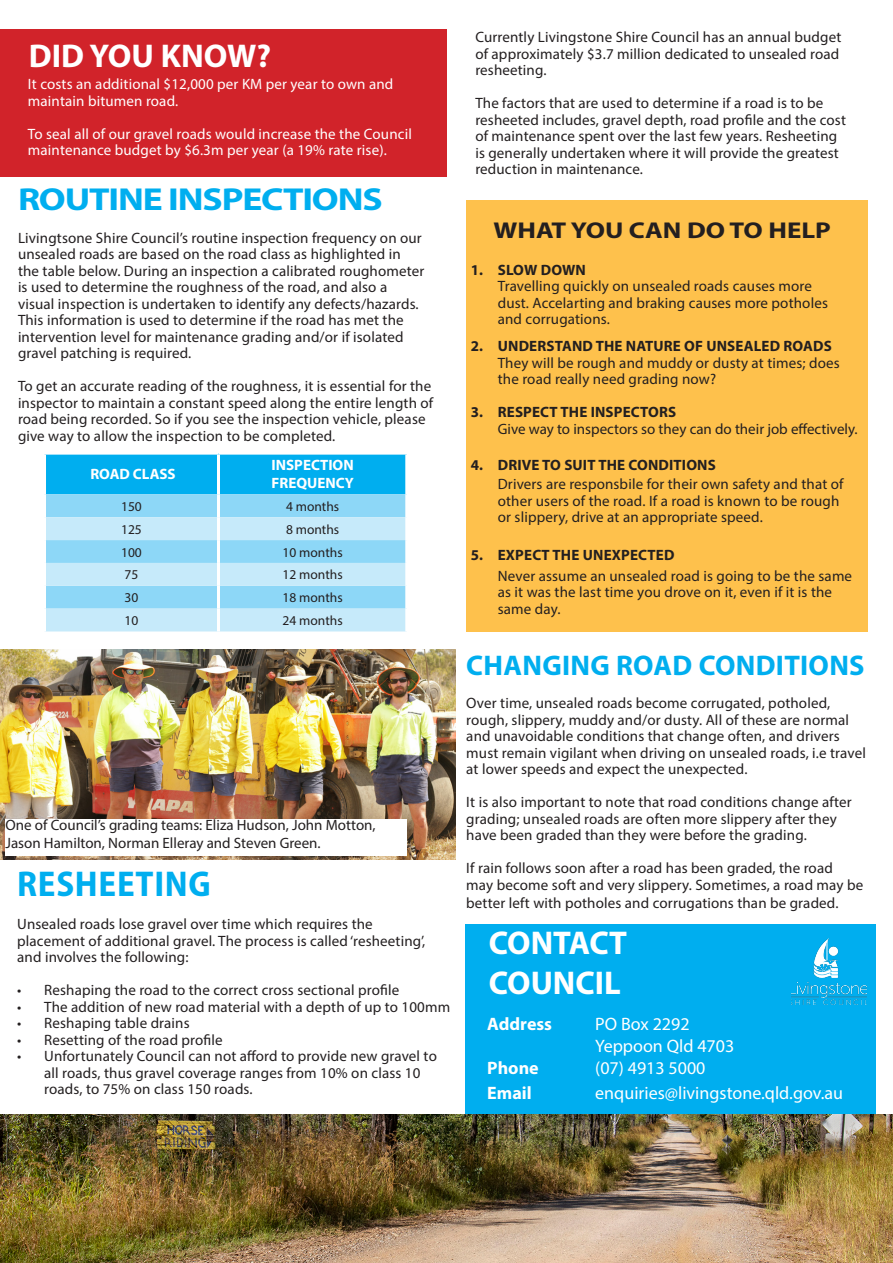
<style>
.page{position:relative;width:893px;height:1263px;background:#fff}
.page>*{position:absolute;margin:0;border:0;box-sizing:border-box;transform-origin:0 0}
.Paragraph_Style_1{font:700 semi-condensed 36px "Myriad Pro";letter-spacing:.02em;color:#00aeef}
.t1{font:700 33px/39.6px "Myriad Pro";color:#fff}
.t2{font:700 31.8px "Myriad Pro";letter-spacing:-.03em;color:#00aeef;scale:1.18 1}
.Paragraph_Style_1-2{font:700 28.5px "Myriad Pro";letter-spacing:.01em;color:#00aeef}
.t3{font:700 22.95px "Myriad Pro";color:#231f20;scale:1.18 1}
.t4{font:18px "Myriad Pro";color:#fff}
.t5{font:700 18px "Myriad Pro";color:#fff}
.Paragraph_Style_1-3{font:15px/16.5px "Myriad Pro";letter-spacing:.01em;color:#231f20}
.Paragraph_Style_1-4{font:15px/16.5px "Myriad Pro";letter-spacing:.01em;color:#fff}
.Table_Heading_Text{font:700 15px/18px "Myriad Pro";color:#fff}
.Table_Text{font:13.5px "Myriad Pro";color:#231f20}
.s1{font-weight:700}
</style>
<div class="page">
<div style="left:0;top:29px;width:446px;height:148px;background:#d1232a"></div>
<img style="left:0;top:1114px;width:893px;height:149px">
<img style="left:0;top:649px;width:455px;height:211px">
<div style="left:6px;top:819px;width:401px;height:36px;background:#fff"></div>
<div style="left:466px;top:200px;width:402px;height:431px;background:#fec14c"></div>
<div style="left:465px;top:924px;width:410px;height:190px;background:#00aeef"></div>
<img style="left:791px;top:938px;width:75px;height:67px">
<svg style="left:46px;top:455px;width:359px;height:176px;background:#84d5f6"></svg>
<hr style="left:217px;top:455px;width:3px;height:39px;background:#fff">
<hr style="left:217px;top:494px;width:3px;height:23px;background:#fff">
<hr style="left:217px;top:517px;width:3px;height:23px;background:#fff">
<hr style="left:217px;top:540px;width:3px;height:23px;background:#fff">
<hr style="left:217px;top:563px;width:3px;height:23px;background:#fff">
<hr style="left:217px;top:586px;width:3px;height:23px;background:#fff">
<hr style="left:217px;top:609px;width:3px;height:22px;background:#fff">
<p class="t1" style="left:29px;top:35px;width:244px">DID YOU KNOW?</p>
<p class="Paragraph_Style_1-4" style="left:28px;top:76px;width:367px">It costs an additional $12,000 per KM per year to own and maintain bitumen road.</p>
<p class="Paragraph_Style_1-4" style="left:28px;top:125px;width:385px">To seal all of our gravel roads would increase the the Council maintenance budget by $6.3m per year (a 19% rate rise).</p>
<p class="t2" style="left:18px;top:178px;width:311px">ROUTINE INSPECTIONS</p>
<p class="Paragraph_Style_1-3" style="left:18px;top:229px;width:408px">Livingtsone Shire Council’s routine inspection frequency on our unsealed roads are based on the road class as highlighted in the table below. During an inspection a calibrated roughometer is used to determine the roughness of the road, and also a visual inspection is undertaken to identify any defects/hazards.<br>This information is used to determine if the road has met the intervention level for maintenance grading and/or if isolated gravel patching is required.</p>
<p class="Paragraph_Style_1-3" style="left:18px;top:378px;width:417px">To get an accurate reading of the roughness, it is essential for the inspector to maintain a constant speed along the entire length of road being recorded. So if you see the inspection vehicle, please give way to allow the inspection to be completed.</p>
<p class="Table_Heading_Text" style="left:90px;top:465px;width:87px">ROAD CLASS</p>
<p class="Table_Heading_Text" style="left:272px;top:456px;width:84px">INSPECTION<br>FREQUENCY</p>
<p class="Table_Text" style="left:121px;top:498px;width:22px">150</p>
<p class="Table_Text" style="left:286px;top:498px;width:55px">4 months</p>
<p class="Table_Text" style="left:121px;top:521px;width:22px">125</p>
<p class="Table_Text" style="left:286px;top:521px;width:55px">8 months</p>
<p class="Table_Text" style="left:121px;top:544px;width:22px">100</p>
<p class="Table_Text" style="left:283px;top:544px;width:62px">10 months</p>
<p class="Table_Text" style="left:125px;top:567px;width:15px">75</p>
<p class="Table_Text" style="left:283px;top:567px;width:62px">12 months</p>
<p class="Table_Text" style="left:125px;top:589px;width:15px">30</p>
<p class="Table_Text" style="left:283px;top:589px;width:62px">18 months</p>
<p class="Table_Text" style="left:125px;top:612px;width:15px">10</p>
<p class="Table_Text" style="left:283px;top:612px;width:62px">24 months</p>
<p class="Paragraph_Style_1-3" style="left:6px;top:816px;width:372px;line-height:18px">One of Council’s grading teams: Eliza Hudson, John Motton,<br>Jason Hamilton, Norman Elleray and Steven Green.</p>
<p class="Paragraph_Style_1" style="left:17px;top:861px;width:195px">RESHEETING</p>
<p class="Paragraph_Style_1-3" style="left:17px;top:916px;width:409px">Unsealed roads lose gravel over time which requires the placement of additional gravel. The process is called ‘resheeting’, and involves the following:</p>
<p class="Paragraph_Style_1-3" style="left:17px;top:982px;width:384px">• Reshaping the road to the correct cross sectional profile</p>
<p class="Paragraph_Style_1-3" style="left:17px;top:998px;width:435px">• The addition of new road material with a depth of up to 100mm</p>
<p class="Paragraph_Style_1-3" style="left:17px;top:1015px;width:174px">• Reshaping table drains</p>
<p class="Paragraph_Style_1-3" style="left:17px;top:1031px;width:207px">• Resetting of the road profile</p>
<p class="Paragraph_Style_1-3" style="left:44px;top:1048px;width:394px;text-indent:-27px">• Unfortunately Council can not afford to provide new gravel to all roads, thus gravel coverage ranges from 10% on class 10 roads, to 75% on class 150 roads.</p>
<p class="Paragraph_Style_1-3" style="left:475px;top:29px;width:368px">Currently Livingstone Shire Council has an annual budget of approximately $3.7 million dedicated to unsealed road resheeting.</p>
<p class="Paragraph_Style_1-3" style="left:475px;top:95px;width:372px">The factors that are used to determine if a road is to be resheeted includes, gravel depth, road profile and the cost of maintenance spent over the last few years. Resheeting is generally undertaken where it will provide the greatest reduction in maintenance.</p>
<p class="t3" style="left:493px;top:216px;width:287px">WHAT YOU CAN DO TO HELP</p>
<p class="Paragraph_Style_1-3" style="left:498px;top:261px;width:332px;text-indent:-27px"><span class="s1">1. SLOW DOWN<br></span>Travelling quickly on unsealed roads causes more dust. Accelarting and braking causes more potholes and corrugations.</p>
<p class="Paragraph_Style_1-3" style="left:498px;top:337px;width:343px;text-indent:-27px"><span class="s1">2. UNDERSTAND THE NATURE OF UNSEALED ROADS<br></span>They will be rough and muddy or dusty at times; does the road really need grading now?</p>
<p class="Paragraph_Style_1-3" style="left:498px;top:403px;width:361px;text-indent:-27px"><span class="s1">3. RESPECT THE INSPECTORS<br></span>Give way to inspectors so they can do their job effectively.</p>
<p class="Paragraph_Style_1-3" style="left:498px;top:454px;width:347px;line-height:19.5px;text-indent:-27px"><span class="s1">4. DRIVE TO SUIT THE CONDITIONS<br></span>Drivers are responsbile for their own safety and that of</p>
<p class="Paragraph_Style_1-3" style="left:498px;top:492px;width:343px">other users of the road. If a road is known to be rough or slippery, drive at an appropriate speed.</p>
<p class="Paragraph_Style_1-3" style="left:498px;top:544px;width:356px;line-height:21px;text-indent:-27px"><span class="s1">5. EXPECT THE UNEXPECTED<br></span>Never assume an unsealed road is going to be the same</p>
<p class="Paragraph_Style_1-3" style="left:498px;top:583px;width:336px">as it was the last time you drove on it, even if it is the same day.</p>
<p class="Paragraph_Style_1-2" style="left:466px;top:647px;width:400px">CHANGING ROAD CONDITIONS</p>
<p class="Paragraph_Style_1-3" style="left:466px;top:695px;width:401px">Over time, unsealed roads become corrugated, potholed, rough, slippery, muddy and/or dusty. All of these are normal and unavoidable conditions that change often, and drivers must remain vigilant when driving on unsealed roads, i.e travel at lower speeds and expect the unexpected.</p>
<p class="Paragraph_Style_1-3" style="left:466px;top:794px;width:387px">It is also important to note that road conditions change after grading; unsealed roads are often more slippery after they have been graded than they were before the grading.</p>
<p class="Paragraph_Style_1-3" style="left:466px;top:860px;width:398px">If rain follows soon after a road has been graded, the road may become soft and very slippery. Sometimes, a road may be</p>
<p class="Paragraph_Style_1-3" style="left:466px;top:894px;width:374px">better left with potholes and corrugations than be graded.</p>
<p class="t1" style="left:489px;top:922px;width:140px">CONTACT<br>COUNCIL</p>
<p class="t5" style="left:487px;top:1013px;width:66px">Address</p>
<p class="t4" style="left:595px;top:1013px;width:96px">PO Box 2292</p>
<p class="t4" style="left:595px;top:1035px;width:140px">Yeppoon Qld 4703</p>
<p class="t5" style="left:487px;top:1056px;width:53px">Phone</p>
<p class="t4" style="left:595px;top:1056px;width:112px">(07) 4913 5000</p>
<p class="t5" style="left:487px;top:1081px;width:46px">Email</p>
<p class="t4" style="left:595px;top:1082px;width:249px">enquiries@livingstone.qld.gov.au</p>
</div>
